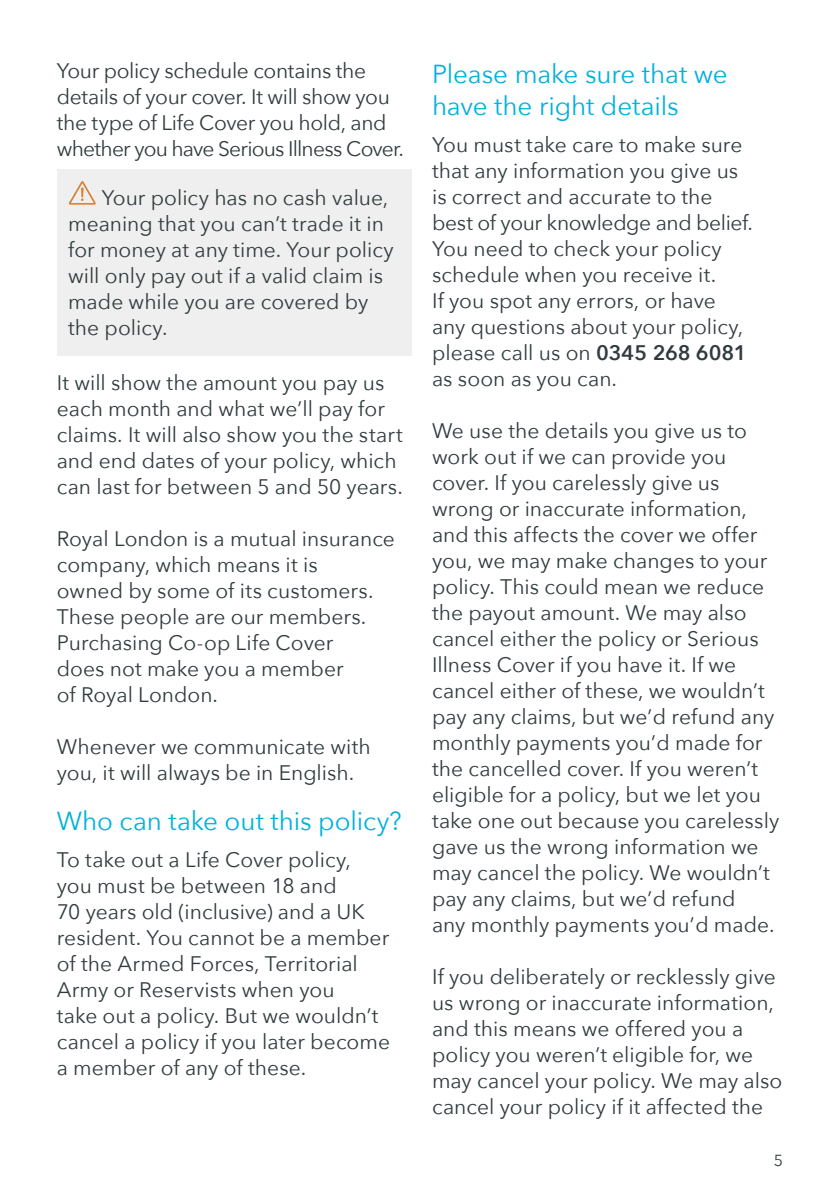
<style>
.page{position:relative;width:840px;height:1191px;background:#fff}
.page>*{position:absolute;margin:0;border:0;box-sizing:border-box;transform-origin:0 0}
.t1{font:26px/32px "Avenir Next";letter-spacing:-.005em;color:#00b1dd}
.t2{font:21px/26px "Avenir Next";color:#313b3d}
.t3{font:21px/26px "Avenir Next";letter-spacing:-.02em;color:#313b3d}
.t4{font:16px "Avenir Next";color:#313b3d}
.s1{font-weight:600}
</style>
<div class="page">
<div style="left:57px;top:169px;width:354px;height:186px;background:#efefef"></div>
<svg style="left:68px;top:181px;width:28px;height:24px"></svg>
<p class="t3" style="left:57px;top:56px;width:348px">Your policy schedule contains the details of your cover. It will show you the type of Life Cover you hold, and whether you have Serious Illness Cover.</p>
<p class="t2" style="left:68px;top:184px;width:327px;text-indent:34px">Your policy has no cash value, meaning that you can’t trade it in for money at any time. Your policy will only pay out if a valid claim is made while you are covered by the policy.</p>
<p class="t2" style="left:57px;top:368px;width:347px">It will show the amount you pay us each month and what we’ll pay for claims. It will also show you the start and end dates of your policy, which can last for between 5 and 50 years.</p>
<p class="t2" style="left:57px;top:524px;width:339px">Royal London is a mutual insurance company, which means it is<br>owned by some of its customers.<br>These people are our members.<br>Purchasing Co-op Life Cover<br>does not make you a member<br>of Royal London.</p>
<p class="t2" style="left:57px;top:732px;width:315px">Whenever we communicate with you, it will always be in English.</p>
<p class="t1" style="left:57px;top:804px;width:346px">Who can take out this policy?</p>
<p class="t2" style="left:57px;top:846px;width:334px">To take out a Life Cover policy, you must be between 18 and<br>70 years old (inclusive) and a UK resident. You cannot be a member of the Armed Forces, Territorial<br>Army or Reservists when you<br>take out a policy. But we wouldn’t cancel a policy if you later become a member of any of these.</p>
<p class="t1" style="left:432px;top:57px;width:297px">Please make sure that we have the right details</p>
<p class="t2" style="left:432px;top:131px;width:322px">You must take care to make sure that any information you give us is correct and accurate to the best of your knowledge and belief.<br>You need to check your policy schedule when you receive it.<br>If you spot any errors, or have any questions about your policy, please call us on <span class="s1">0345 268 6081 </span>as soon as you can.</p>
<p class="t2" style="left:432px;top:417px;width:349px">We use the details you give us to work out if we can provide you cover. If you carelessly give us wrong or inaccurate information, and this affects the cover we offer you, we may make changes to your policy. This could mean we reduce the payout amount. We may also cancel either the policy or Serious<br>Illness Cover if you have it. If we cancel either of these, we wouldn’t pay any claims, but we’d refund any monthly payments you’d made for the cancelled cover. If you weren’t eligible for a policy, but we let you take one out because you carelessly gave us the wrong information we may cancel the policy. We wouldn’t pay any claims, but we’d refund<br>any monthly payments you’d made.</p>
<p class="t2" style="left:432px;top:963px;width:352px">If you deliberately or recklessly give us wrong or inaccurate information, and this means we offered you a policy you weren’t eligible for, we may cancel your policy. We may also cancel your policy if it affected the</p>
<p class="t4" style="left:773px;top:1147px;width:11px">5</p>
</div>
